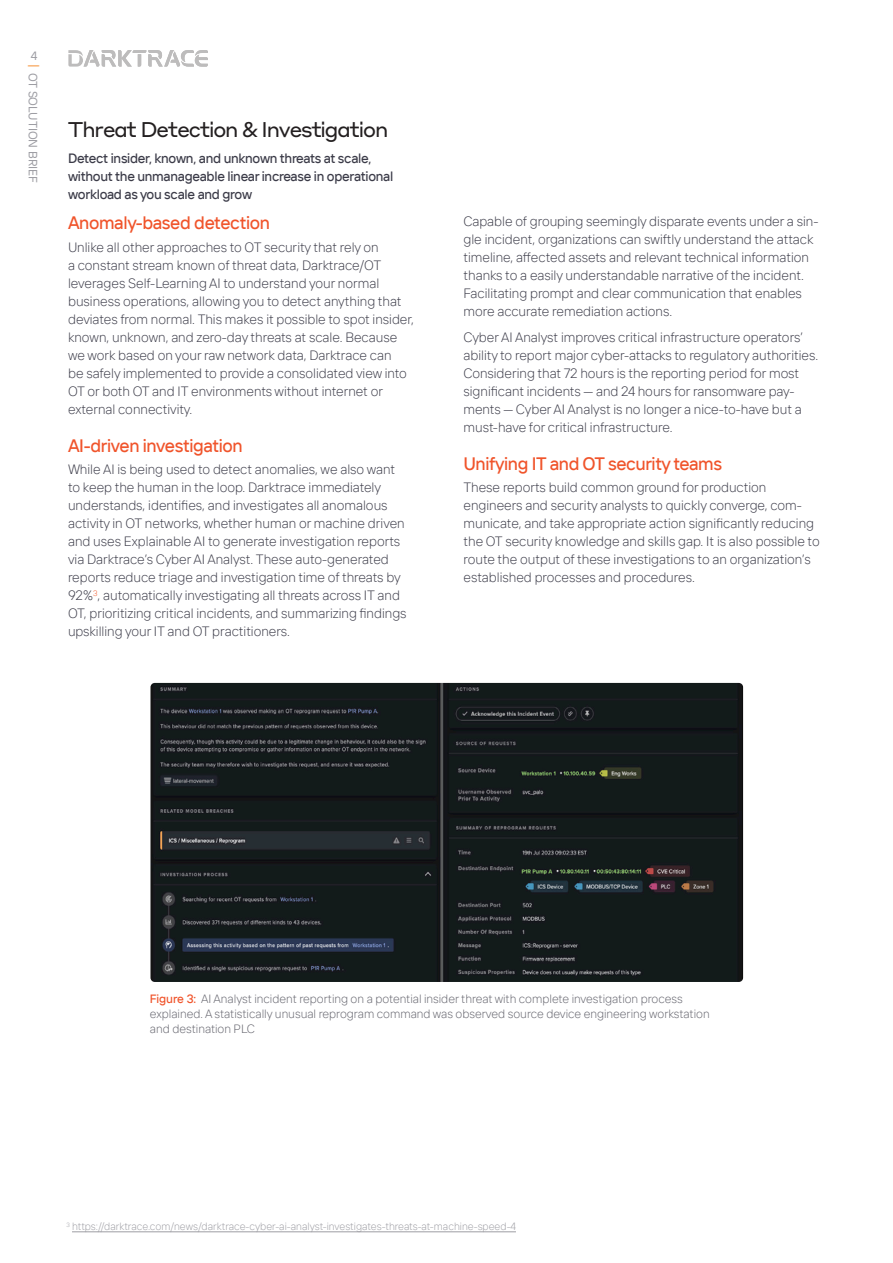
<style>
.page{position:relative;width:893px;height:1263px;background:#fff}
.page>*{position:absolute;margin:0;border:0;box-sizing:border-box;transform-origin:0 0}
.Eng_-_Sub-heading_-_lvl_2{font:21px "Styrene DT Web";letter-spacing:-.02em;color:#231f20}
.Eng_-_Body_Heading_-_lvl_3{font:500 18px "TT Interphases Pro";letter-spacing:-.02em;color:#f0542b}
.Eng_-_Body{font:300 13.5px/18px "TT Interphases Pro";color:#3b3b48}
.Eng_-_Body-2{font:500 13.5px/18px "TT Interphases Pro";letter-spacing:-.02em;color:#3b3b48}
.t1{font:300 12px/15px "TT Interphases Pro";color:#63636c}
.Eng_-_Page_Numbering{font:12px "TT Interphases Pro";color:#9d9da3}
.Eng_-_Body-3{font:300 10.5px "TT Interphases Pro";color:#9d9da3}
.s1{color:#f68b29}
.s2{font-weight:500;color:#f0542b}
</style>
<div class="page">
<img style="left:150px;top:683px;width:593px;height:299px">
<svg style="left:68px;top:50px;width:140px;height:16px"></svg>
<hr style="left:72px;top:1231px;width:444px;height:1px;background:#9d9da3">
<p class="Eng_-_Page_Numbering" style="left:31px;top:48px;width:8px">4</p>
<p class="Eng_-_Page_Numbering" style="left:41px;top:64px;width:121px;rotate:90deg"><span class="s1">|</span> OT SOLUTION BRIEF</p>
<p class="Eng_-_Sub-heading_-_lvl_2" style="left:68px;top:112px;width:321px">Threat Detection &amp; Investigation</p>
<p class="Eng_-_Body-2" style="left:68px;top:149px;width:327px">Detect insider, known, and unknown threats at scale, without the unmanageable linear increase in operational workload as you scale and grow</p>
<p class="Eng_-_Body_Heading_-_lvl_3" style="left:68px;top:212px;width:203px">Anomaly-based detection</p>
<p class="Eng_-_Body" style="left:68px;top:238px;width:348px">Unlike all other approaches to OT security that rely on<br>a constant stream known of threat data, Darktrace/OT leverages Self-Learning AI to understand your normal business operations, allowing you to detect anything that deviates from normal. This makes it possible to spot insider, known, unknown, and zero-day threats at scale. Because we work based on your raw network data, Darktrace can<br>be safely implemented to provide a consolidated view into OT or both OT and IT environments without internet or external connectivity.</p>
<p class="Eng_-_Body_Heading_-_lvl_3" style="left:68px;top:434px;width:176px">AI-driven investigation</p>
<p class="Eng_-_Body" style="left:68px;top:460px;width:340px">While AI is being used to detect anomalies, we also want to keep the human in the loop. Darktrace immediately understands, identifies, and investigates all anomalous activity in OT networks, whether human or machine driven and uses Explainable AI to generate investigation reports via Darktrace’s Cyber AI Analyst. These auto-generated reports reduce triage and investigation time of threats by 92%<sup>3</sup>, automatically investigating all threats across IT and OT, prioritizing critical incidents, and summarizing findings upskilling your IT and OT practitioners.</p>
<p class="Eng_-_Body" style="left:463px;top:212px;width:356px">Capable of grouping seemingly disparate events under a sin&shy;gle incident, organizations can swiftly understand the attack timeline, affected assets and relevant technical information thanks to a easily understandable narrative of the incident.<br>Facilitating prompt and clear communication that enables more accurate remediation actions.</p>
<p class="Eng_-_Body" style="left:463px;top:328px;width:356px">Cyber AI Analyst improves critical infrastructure operators’ ability to report major cyber-attacks to regulatory authorities.<br>Considering that 72 hours is the reporting period for most significant incidents — and 24 hours for ransomware pay&shy;ments — Cyber AI Analyst is no longer a nice-to-have but a must-have for critical infrastructure.</p>
<p class="Eng_-_Body_Heading_-_lvl_3" style="left:463px;top:452px;width:260px">Unifying IT and OT security teams</p>
<p class="Eng_-_Body" style="left:463px;top:478px;width:358px">These reports build common ground for production engineers and security analysts to quickly converge, com&shy;municate, and take appropriate action significantly reducing the OT security knowledge and skills gap. It is also possible to route the output of these investigations to an organization’s established processes and procedures.</p>
<p class="t1" style="left:150px;top:991px;width:561px"><span class="s2">Figure 3:</span> AI Analyst incident reporting on a potential insider threat with complete investigation process explained. A statistically unusual reprogram command was observed source device engineering workstation and destination PLC</p>
<p class="Eng_-_Body-3" style="left:66px;top:1220px;width:451px"><sup>3</sup> https://darktrace.com/news/darktrace-cyber-ai-analyst-investigates-threats-at-machine-speed-4</p>
</div>
